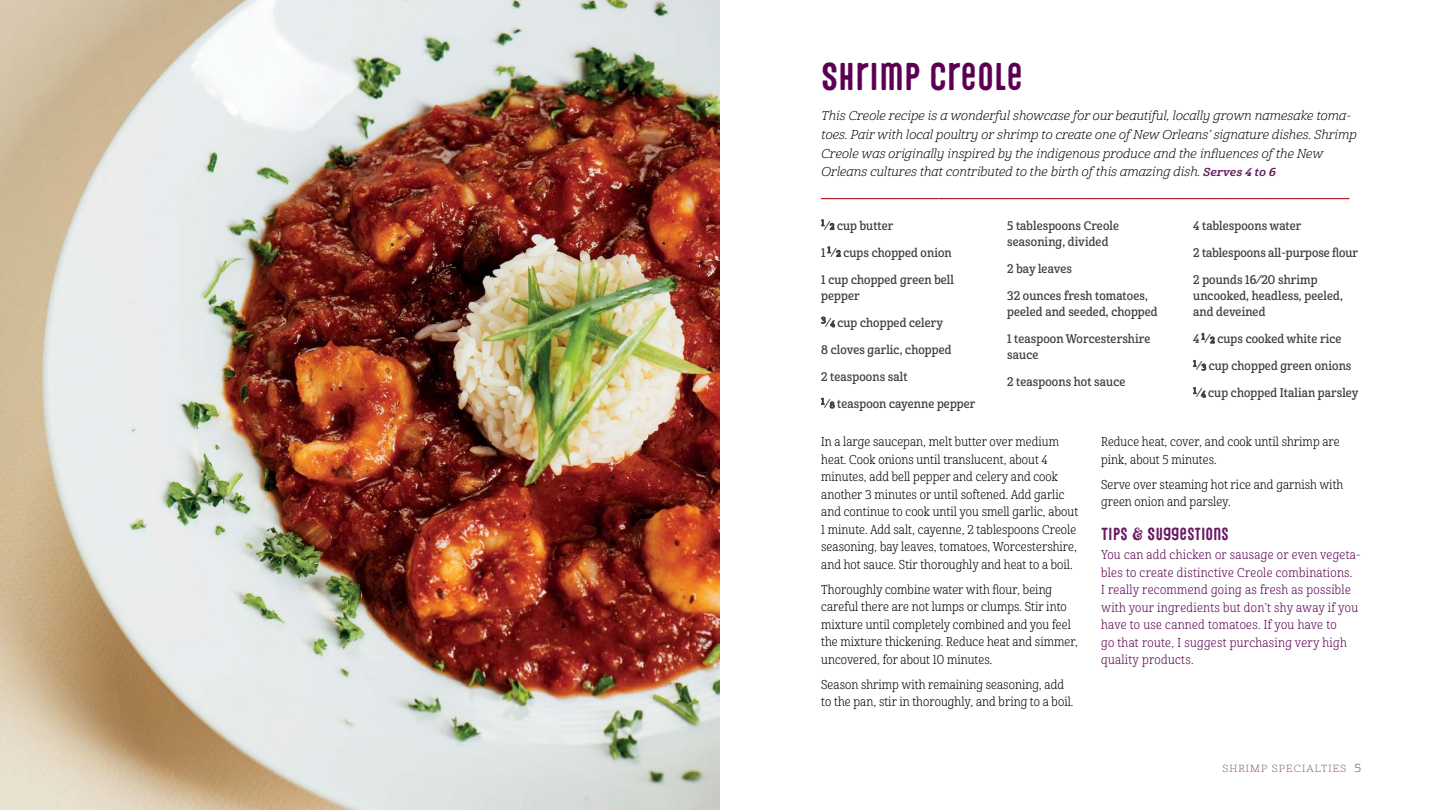
<style>
.page{position:relative;width:1440px;height:810px;background:#fff}
.page>*{position:absolute;margin:0;border:0;box-sizing:border-box;transform-origin:0 0}
.Heading_1{font:38.75px "Microbrew Unicase One";letter-spacing:-.015em;color:#5b0053}
.Direction_subhead{font:17.5px "Microbrew Unicase Two";color:#5b0053}
.divider{font:15px "Harman Extras 1";color:#b72327}
.Recipe_Direction{font:12.5px/17.5px "Cabrito Con Boo";letter-spacing:.005em;color:#000}
.Recipe_Headnote{font:12.5px/18.8px "Cabrito Nor Boo It";color:#000}
.Tips___Suggestions{font:12.5px/17.5px "Cabrito Con Boo";letter-spacing:.025em;color:#5b0053}
.Recipe_Ingredient{font:12.25px/16.2px "Cabrito Con Dem";letter-spacing:.01em;color:#414042}
.t1{font:300 expanded 10px "Cabrito";letter-spacing:.1em;color:#7d477a}
.s1{font-family:"Cabrito Nor Bol It";font-size:11.25px;color:#651c5f}
.s2{font-size:8.5px}
.s3{font-size:11.25px;color:#414042}
</style>
<div class="page">
<svg style="left:821px;top:219px;width:14px;height:11px"></svg>
<svg style="left:827px;top:246px;width:14px;height:11px"></svg>
<svg style="left:821px;top:316px;width:14px;height:12px"></svg>
<svg style="left:821px;top:398px;width:14px;height:11px"></svg>
<svg style="left:1201px;top:333px;width:14px;height:11px"></svg>
<svg style="left:1193px;top:360px;width:13px;height:11px"></svg>
<svg style="left:1193px;top:387px;width:13px;height:11px"></svg>
<img style="left:0;top:0;width:720px;height:810px">
<p class="Heading_1" style="left:821px;top:55px;width:204px">SHRIMP CREOLE</p>
<p class="Recipe_Headnote" style="left:821px;top:107px;width:537px">This Creole recipe is a wonderful showcase for our beautiful, locally grown namesake toma&shy;toes. Pair with local poultry or shrimp to create one of New Orleans’ signature dishes. Shrimp Creole was originally inspired by the indigenous produce and the influences of the New Orleans cultures that contributed to the birth of this amazing dish. <span class="s1">Serves 4 to 6</span></p>
<p class="divider" style="left:821px;top:186px;width:530px">‰‰‰‰‰‰‰‰‰‰‰‰‰‰‰‰‰‰</p>
<p class="Recipe_Ingredient" style="left:821px;top:217px;width:74px"><sup>1</sup>⁄<span class="s2">2</span> cup butter</p>
<p class="Recipe_Ingredient" style="left:821px;top:244px;width:132px">1 <sup>1</sup>⁄<span class="s2">2</span> cups chopped onion</p>
<p class="Recipe_Ingredient" style="left:821px;top:272px;width:134px">1 cup chopped green bell pepper</p>
<p class="Recipe_Ingredient" style="left:821px;top:315px;width:123px"><sup>3</sup>⁄<span class="s2">4</span> cup chopped celery</p>
<p class="Recipe_Ingredient" style="left:821px;top:342px;width:132px">8 cloves garlic, chopped</p>
<p class="Recipe_Ingredient" style="left:821px;top:369px;width:88px">2 teaspoons salt</p>
<p class="Recipe_Ingredient" style="left:821px;top:396px;width:156px"><sup>1</sup>⁄<span class="s2">8</span> teaspoon cayenne pepper</p>
<p class="Recipe_Ingredient" style="left:1007px;top:217px;width:113px">5 tablespoons Creole seasoning, divided</p>
<p class="Recipe_Ingredient" style="left:1007px;top:261px;width:66px">2 bay leaves</p>
<p class="Recipe_Ingredient" style="left:1007px;top:288px;width:152px">32 ounces fresh tomatoes, peeled and seeded, chopped</p>
<p class="Recipe_Ingredient" style="left:1007px;top:331px;width:145px">1 teaspoon Worcestershire sauce</p>
<p class="Recipe_Ingredient" style="left:1007px;top:374px;width:120px">2 teaspoons hot sauce</p>
<p class="Recipe_Ingredient" style="left:1193px;top:217px;width:110px">4 tablespoons water</p>
<p class="Recipe_Ingredient" style="left:1193px;top:244px;width:166px">2 tablespoons all-purpose flour</p>
<p class="Recipe_Ingredient" style="left:1193px;top:272px;width:151px">2 pounds 16⁄20 shrimp uncooked, headless, peeled, and deveined</p>
<p class="Recipe_Ingredient" style="left:1193px;top:331px;width:150px">4 <sup>1</sup>⁄<span class="s2">2</span> cups cooked white rice</p>
<p class="Recipe_Ingredient" style="left:1193px;top:358px;width:160px"><sup>1</sup>⁄<span class="s2">3</span> cup chopped green onions</p>
<p class="Recipe_Ingredient" style="left:1193px;top:385px;width:167px"><sup>1</sup>⁄<span class="s2">4</span> cup chopped Italian parsley</p>
<p class="Recipe_Direction" style="left:821px;top:433px;width:258px">In a large saucepan, melt butter over medium heat. Cook onions until translucent, about 4 minutes, add bell pepper and celery and cook another 3 minutes or until softened. Add garlic and continue to cook until you smell garlic, about 1 minute. Add salt, cayenne, 2 tablespoons Creole seasoning, bay leaves, tomatoes, Worcestershire, and hot sauce. Stir thoroughly and heat to a boil.</p>
<p class="Recipe_Direction" style="left:821px;top:581px;width:258px">Thoroughly combine water with flour, being careful there are not lumps or clumps. Stir into mixture until completely combined and you feel the mixture thickening. Reduce heat and simmer, uncovered, for about 10 minutes.</p>
<p class="Recipe_Direction" style="left:821px;top:676px;width:254px">Season shrimp with remaining seasoning, add to the pan, stir in thoroughly, and bring to a boil.</p>
<p class="Recipe_Direction" style="left:1101px;top:433px;width:240px">Reduce heat, cover, and cook until shrimp are pink, about 5 minutes.</p>
<p class="Recipe_Direction" style="left:1101px;top:476px;width:244px">Serve over steaming hot rice and garnish with green onion and parsley.</p>
<p class="Direction_subhead" style="left:1101px;top:524px;width:129px">TIPS &amp; SUGGESTIONS</p>
<p class="Tips___Suggestions" style="left:1101px;top:546px;width:261px">You can add chicken or sausage or even vegeta&shy;bles to create distinctive Creole combinations.<br>I really recommend going as fresh as possible with your ingredients but don’t shy away if you have to use canned tomatoes. If you have to<br>go that route, I suggest purchasing very high quality products.</p>
<p class="t1" style="left:1222px;top:762px;width:140px">SHRIMP SPECIALTIES <span class="s3">5</span></p>
</div>
